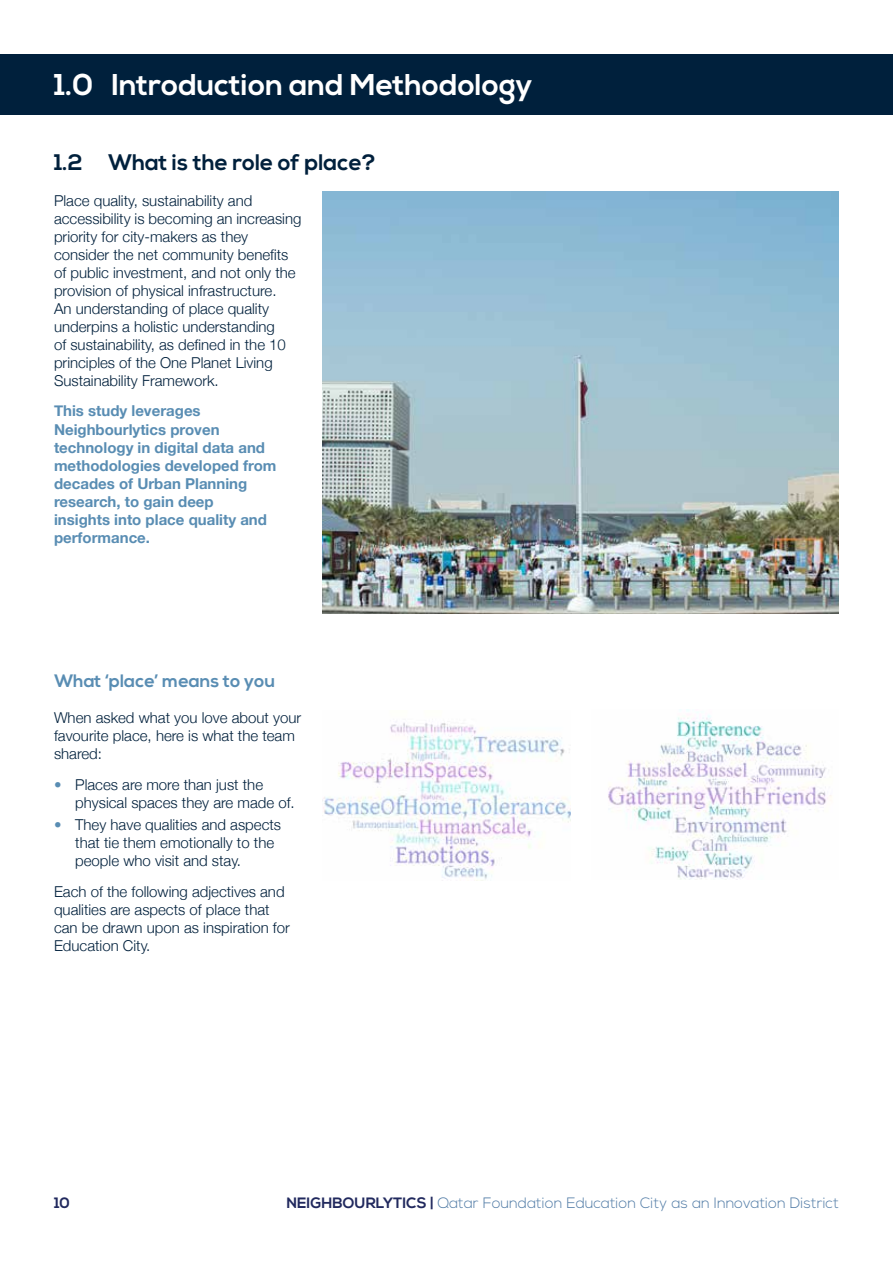
<style>
.page{position:relative;width:893px;height:1263px;background:#fff}
.page>*{position:absolute;margin:0;border:0;box-sizing:border-box;transform-origin:0 0}
.t1{font:700 30px "Nexa";color:#fff}
.t2{font:700 22.5px "Nexa";color:#00203c}
.t3{font:700 18px "Nexa";color:#598db3}
.t4{font:300 15px/18px "Helvetica Neue";color:#00203c}
.t5{font:700 15px/18px "Helvetica Neue";color:#598db3}
.t6{font:300 15px "Nexa";color:#4f7aa5}
.t7{font:700 15px "Nexa";color:#21295e}
.s1{color:#598db3}
.s2{font-weight:700;color:#21295e}
</style>
<div class="page">
<div style="left:0;top:54px;width:893px;height:60px;background:#00203c"></div>
<img style="left:323px;top:191px;width:516px;height:423px">
<img style="left:323px;top:722px;width:247px;height:158px">
<img style="left:608px;top:709px;width:223px;height:171px">
<h1 class="t1" style="left:54px;top:68px;width:480px">1.0 Introduction and Methodology</h1>
<h2 class="t2" style="left:54px;top:149px;width:323px">1.2 What is the role of place?</h2>
<p class="t4" style="left:54px;top:190px;width:249px">Place quality, sustainability and accessibility is becoming an increasing priority for city-makers as they consider the net community benefits of public investment, and not only the provision of physical infrastructure.<br>An understanding of place quality underpins a holistic understanding<br>of sustainability, as defined in the 10 principles of the One Planet Living Sustainability Framework.</p>
<p class="t5" style="left:54px;top:402px;width:224px">This study leverages<br>Neighbourlytics proven technology in digital data and methodologies developed from decades of Urban Planning research, to gain deep<br>insights into place quality and performance.</p>
<p class="t3" style="left:54px;top:671px;width:223px">What ‘place’ means to you</p>
<p class="t4" style="left:54px;top:708px;width:249px">When asked what you love about your favourite place, here is what the team shared:</p>
<p class="t4" style="left:75px;top:774px;width:221px;text-indent:-21px"><span class="s1">•</span> Places are more than just the physical spaces they are made of.</p>
<p class="t4" style="left:75px;top:815px;width:207px;text-indent:-21px"><span class="s1">•</span> They have qualities and aspects that tie them emotionally to the people who visit and stay.</p>
<p class="t4" style="left:54px;top:881px;width:237px">Each of the following adjectives and qualities are aspects of place that can be drawn upon as inspiration for<br>Education City.</p>
<p class="t7" style="left:54px;top:1194px;width:17px">10</p>
<p class="t6" style="left:287px;top:1194px;width:554px"><span class="s2">NEIGHBOURLYTICS |</span> Qatar Foundation Education City as an Innovation District</p>
</div>
